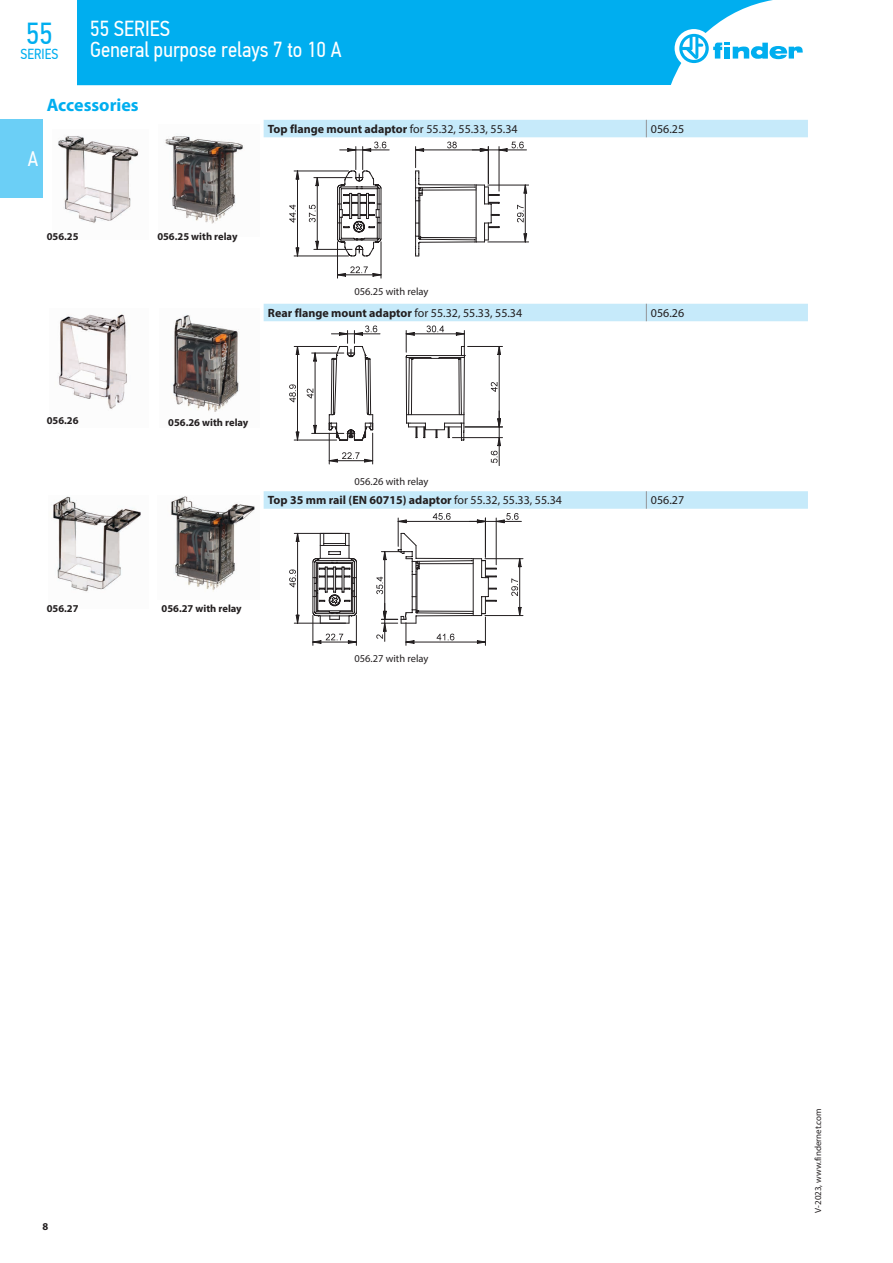
<style>
.page{position:relative;width:893px;height:1263px;background:#fff}
.page>*{position:absolute;margin:0;border:0;box-sizing:border-box;transform-origin:0 0}
.t1{font:30.3px "PF Din Text Cond Pro";color:#00aeef}
.t2{font:21.75px/21px "PF Din Text Cond Pro";color:#fff}
.t3{font:21px "PF Din Text Cond Pro";color:#fff}
.t4{font:700 18px "Myriad Pro";color:#00aeef}
.t5{font:14.55px "PF Din Text Cond Pro";color:#00aeef}
.t6{font:700 12px "Myriad Pro";color:#231f20}
.t7{font:12px "Myriad Pro";color:#231f20}
.t8{font:700 10.5px "Myriad Pro";color:#231f20}
.t9{font:10.5px "Myriad Pro";color:#231f20}
.t10{font:9px "Myriad Pro";color:#231f20}
.s1{font-weight:400}
</style>
<div class="page">
<div style="left:0;top:119px;width:43px;height:79px;background:#6bcff6"></div>
<div style="left:77px;top:0;width:696px;height:85px;background:#00aeef"></div>
<div style="left:675px;top:29px;width:38px;height:39px;background:#fff;border-radius:50%"></div>
<svg style="left:679px;top:34px;width:124px;height:29px"></svg>
<svg style="left:264px;top:120px;width:544px;height:389px"></svg>
<svg style="left:646px;top:120px;width:1px;height:17px"></svg>
<svg style="left:646px;top:304px;width:1px;height:17px"></svg>
<svg style="left:646px;top:491px;width:1px;height:18px"></svg>
<img style="left:58px;top:135px;width:81px;height:88px">
<img style="left:165px;top:136px;width:79px;height:88px">
<hr style="left:314px;top:249px;width:38px;height:1px;background:#231f20">
<hr style="left:314px;top:177px;width:38px;height:1px;background:#231f20">
<svg style="left:309px;top:205px;width:7px;height:17px"></svg>
<svg style="left:316px;top:241px;width:3px;height:9px"></svg>
<svg style="left:316px;top:177px;width:3px;height:9px"></svg>
<hr style="left:317px;top:178px;width:1px;height:71px;background:#231f20">
<hr style="left:294px;top:256px;width:54px;height:1px;background:#231f20">
<hr style="left:294px;top:171px;width:54px;height:1px;background:#231f20">
<svg style="left:289px;top:205px;width:7px;height:18px"></svg>
<svg style="left:296px;top:248px;width:3px;height:8px"></svg>
<svg style="left:296px;top:171px;width:3px;height:8px"></svg>
<hr style="left:297px;top:171px;width:1px;height:85px;background:#231f20">
<hr style="left:488px;top:185px;width:41px;height:1px;background:#231f20">
<hr style="left:488px;top:242px;width:41px;height:1px;background:#231f20">
<svg style="left:336px;top:142px;width:50px;height:115px"></svg>
<hr style="left:340px;top:150px;width:49px;height:1px;background:#231f20">
<hr style="left:337px;top:242px;width:1px;height:36px;background:#231f20">
<hr style="left:381px;top:242px;width:1px;height:36px;background:#231f20">
<svg style="left:338px;top:266px;width:43px;height:9px"></svg>
<hr style="left:337px;top:275px;width:44px;height:1px;background:#231f20">
<svg style="left:415px;top:142px;width:112px;height:114px"></svg>
<img style="left:58px;top:313px;width:69px;height:96px">
<img style="left:171px;top:314px;width:68px;height:98px">
<hr style="left:312px;top:353px;width:32px;height:1px;background:#231f20">
<hr style="left:312px;top:433px;width:32px;height:1px;background:#231f20">
<svg style="left:307px;top:389px;width:6px;height:9px"></svg>
<svg style="left:313px;top:353px;width:4px;height:8px"></svg>
<svg style="left:313px;top:425px;width:4px;height:9px"></svg>
<hr style="left:315px;top:353px;width:1px;height:80px;background:#231f20">
<hr style="left:468px;top:346px;width:34px;height:1px;background:#231f20">
<svg style="left:491px;top:382px;width:6px;height:10px"></svg>
<svg style="left:498px;top:347px;width:3px;height:8px"></svg>
<hr style="left:499px;top:346px;width:1px;height:81px;background:#231f20">
<hr style="left:465px;top:427px;width:37px;height:1px;background:#231f20">
<hr style="left:452px;top:437px;width:50px;height:1px;background:#231f20">
<svg style="left:498px;top:419px;width:3px;height:8px"></svg>
<svg style="left:491px;top:437px;width:10px;height:26px"></svg>
<hr style="left:499px;top:411px;width:1px;height:55px;background:#231f20">
<hr style="left:329px;top:433px;width:1px;height:31px;background:#231f20">
<hr style="left:372px;top:433px;width:1px;height:31px;background:#231f20">
<svg style="left:329px;top:452px;width:44px;height:10px"></svg>
<hr style="left:329px;top:460px;width:44px;height:1px;background:#231f20">
<hr style="left:294px;top:440px;width:43px;height:1px;background:#231f20">
<hr style="left:294px;top:346px;width:43px;height:1px;background:#231f20">
<svg style="left:289px;top:384px;width:7px;height:18px"></svg>
<svg style="left:296px;top:432px;width:3px;height:8px"></svg>
<svg style="left:296px;top:347px;width:3px;height:8px"></svg>
<hr style="left:297px;top:346px;width:1px;height:94px;background:#231f20">
<svg style="left:328px;top:325px;width:137px;height:116px"></svg>
<img style="left:53px;top:496px;width:88px;height:96px">
<img style="left:171px;top:496px;width:84px;height:96px">
<hr style="left:485px;top:558px;width:38px;height:1px;background:#231f20">
<hr style="left:485px;top:615px;width:38px;height:1px;background:#231f20">
<hr style="left:294px;top:623px;width:52px;height:1px;background:#231f20">
<hr style="left:294px;top:533px;width:48px;height:1px;background:#231f20">
<svg style="left:289px;top:569px;width:7px;height:18px"></svg>
<svg style="left:296px;top:615px;width:3px;height:8px"></svg>
<svg style="left:296px;top:533px;width:3px;height:9px"></svg>
<hr style="left:297px;top:533px;width:1px;height:90px;background:#231f20">
<svg style="left:312px;top:513px;width:209px;height:132px"></svg>
<hr style="left:406px;top:642px;width:79px;height:1px;background:#231f20">
<h2 class="t2" style="left:90px;top:18px;width:253px">55 SERIES<br>General purpose relays 7 to 10 A</h2>
<h1 class="t1" style="left:26px;top:16px;width:28px">55</h1>
<p class="t5" style="left:21px;top:45px;width:39px">SERIES</p>
<h3 class="t4" style="left:47px;top:93px;width:93px">Accessories</h3>
<h3 class="t3" style="left:28px;top:147px;width:12px">A</h3>
<p class="t8" style="left:47px;top:230px;width:33px">056.25</p>
<p class="t8" style="left:157px;top:230px;width:82px">056.25 with relay</p>
<p class="t6" style="left:268px;top:121px;width:251px">Top flange mount adaptor <span class="s1">for 55.32, 55.33, 55.34</span></p>
<p class="t7" style="left:651px;top:122px;width:35px">056.25</p>
<p class="t9" style="left:354px;top:285px;width:76px">056.25 with relay</p>
<p class="t6" style="left:268px;top:305px;width:256px">Rear flange mount adaptor <span class="s1">for 55.32, 55.33, 55.34</span></p>
<p class="t7" style="left:651px;top:306px;width:35px">056.26</p>
<p class="t8" style="left:47px;top:414px;width:33px">056.26</p>
<p class="t8" style="left:168px;top:416px;width:82px">056.26 with relay</p>
<p class="t9" style="left:354px;top:474px;width:76px">056.26 with relay</p>
<p class="t6" style="left:268px;top:493px;width:296px">Top 35 mm rail (EN 60715) adaptor <span class="s1">for 55.32, 55.33, 55.34</span></p>
<p class="t7" style="left:651px;top:493px;width:35px">056.27</p>
<p class="t8" style="left:47px;top:601px;width:33px">056.27</p>
<p class="t8" style="left:162px;top:601px;width:82px">056.27 with relay</p>
<p class="t9" style="left:354px;top:652px;width:76px">056.27 with relay</p>
<p class="t8" style="left:43px;top:1219px;width:7px">8</p>
<p class="t10" style="left:812px;top:1213px;width:106px;rotate:-90deg">V-2023, www.findernet.com</p>
</div>
